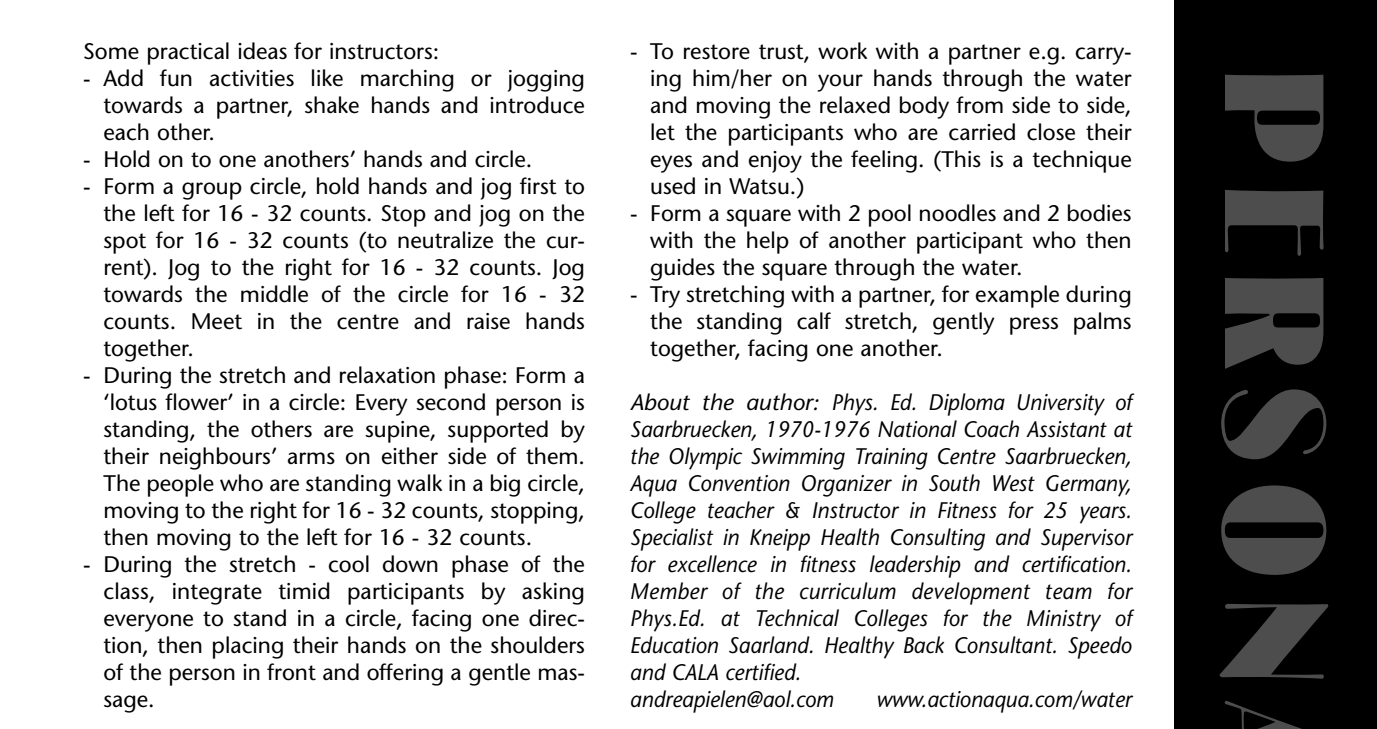
<style>
.page{position:relative;width:1377px;height:729px;background:#fff}
.page>*{position:absolute;margin:0;border:0;box-sizing:border-box;transform-origin:0 0}
.t1{font:133.88px "Cg Broadway";letter-spacing:.12em;color:#4d4d4d}
.t2{font:22.5px/27px "Stone Sans";color:#000;text-align:justify}
.t3{font:italic 22.5px/27px "Stone Sans";color:#000;scale:1.05 1}
.t4{font:italic 22.5px "Stone Sans";color:#000;scale:.95 1}
</style>
<div class="page">
<div style="left:1174px;top:0;width:203px;height:729px;background:#000"></div>
<p class="t2" style="left:83px;top:40px;width:358px">Some practical ideas for instructors:</p>
<p class="t2" style="left:104px;top:67px;width:483px;text-indent:-20px">- Add fun activities like marching or jogging towards a partner, shake hands and introduce each other.</p>
<p class="t2" style="left:83px;top:148px;width:451px">- Hold on to one anothers’ hands and circle.</p>
<p class="t2" style="left:104px;top:175px;width:483px;text-indent:-20px">- Form a group circle, hold hands and jog first to the left for 16 - 32 counts. Stop and jog on the spot for 16 - 32 counts (to neutralize the cur&shy;rent). Jog to the right for 16 - 32 counts. Jog towards the middle of the circle for 16 - 32 counts. Meet in the centre and raise hands together.</p>
<p class="t2" style="left:104px;top:364px;width:483px;text-indent:-20px">- During the stretch and relaxation phase: Form a ‘lotus flower’ in a circle: Every second person is standing, the others are supine, supported by their neighbours’ arms on either side of them.<br>The people who are standing walk in a big circle, moving to the right for 16 - 32 counts, stopping, then moving to the left for 16 - 32 counts.</p>
<p class="t2" style="left:104px;top:553px;width:483px;text-indent:-20px">- During the stretch - cool down phase of the class, integrate timid participants by asking everyone to stand in a circle, facing one direc&shy;tion, then placing their hands on the shoulders of the person in front and offering a gentle mas&shy;sage.</p>
<p class="t2" style="left:650px;top:40px;width:483px;text-indent:-20px">- To restore trust, work with a partner e.g. carry&shy;ing him/her on your hands through the water and moving the relaxed body from side to side, let the participants who are carried close their eyes and enjoy the feeling. (This is a technique used in Watsu.)</p>
<p class="t2" style="left:650px;top:202px;width:483px;text-indent:-20px">- Form a square with 2 pool noodles and 2 bodies with the help of another participant who then guides the square through the water.</p>
<p class="t2" style="left:650px;top:283px;width:483px;text-indent:-20px">- Try stretching with a partner, for example during the standing calf stretch, gently press palms together, facing one another.</p>
<p class="t3" style="left:630px;top:391px;width:479px">About the author: Phys. Ed. Diploma University of Saarbruecken, 1970-1976 National Coach Assistant at the Olympic Swimming Training Centre Saarbruecken, Aqua Convention Organizer in South West Germany, College teacher &amp; Instructor in Fitness for 25 years.<br>Specialist in Kneipp Health Consulting and Supervisor for excellence in fitness leadership and certification.<br>Member of the curriculum development team for Phys.Ed. at Technical Colleges for the Ministry of Education Saarland. Healthy Back Consultant. Speedo and CALA certified.<br>andreapielen@aol.com</p>
<p class="t4" style="left:876px;top:691px;width:270px">www.actionaqua.com/water</p>
<h1 class="t1" style="left:1330px;top:67px;width:618px;rotate:90deg">PERSON</h1>
</div>
